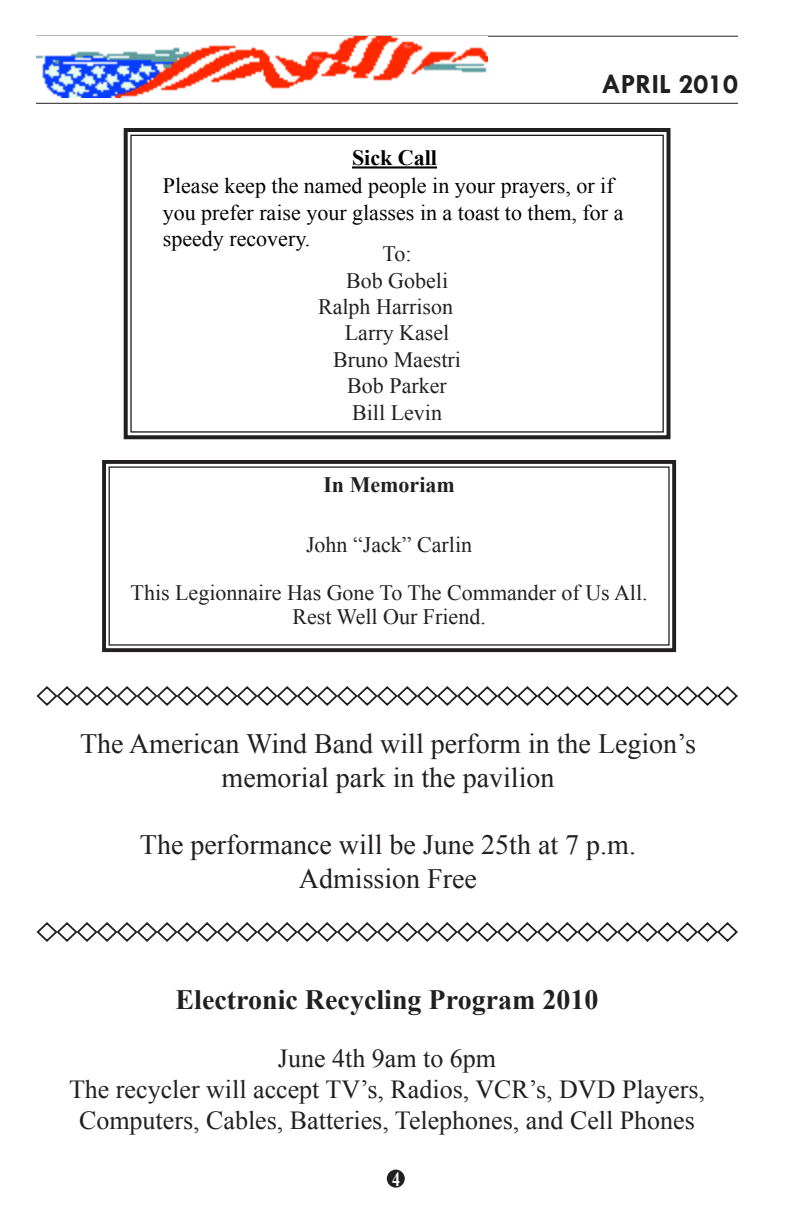
<style>
.page{position:relative;width:792px;height:1224px;background:#fff}
.page>*{position:absolute;margin:0;border:0;box-sizing:border-box;transform-origin:0 0}
.t1{font:28px/33.6px "Times New Roman";color:#231f20;text-align:center}
.t2{font:700 28px "Times New Roman";color:#231f20}
.t3{font:700 28px "Tw Cen";color:#231f20}
.t4{font:26px/31.2px "Times New Roman";color:#231f20;text-align:center}
.t5{font:22px/48px "Times New Roman";color:#231f20;text-align:center}
.t6{font:22px/26.4px "Times New Roman";color:#000}
.t7{font:700 22px "Times New Roman";color:#231f20}
.t8{font:700 22px "Times New Roman";color:#000}
.t9{font:700 20px "Times New Roman";color:#fff;scale:.8 1}
</style>
<div class="page">
<hr style="left:36px;top:103px;width:702px;height:1px;background:#231f20">
<hr style="left:36px;top:36px;width:702px;height:1px;background:#231f20">
<img style="left:36px;top:36px;width:452px;height:62px">
<div style="left:387px;top:1170px;width:18px;height:18px;background:#231f20;border-radius:50%"></div>
<svg style="left:123px;top:128px;width:548px;height:312px"></svg>
<div style="left:130px;top:135px;width:534px;height:298px;border:1px solid #231f20"></div>
<hr style="left:352px;top:166px;width:85px;height:3px;background:#000">
<svg style="left:102px;top:460px;width:575px;height:193px"></svg>
<div style="left:109px;top:466px;width:561px;height:180px;border:1px solid #231f20"></div>
<svg style="left:36px;top:686px;width:702px;height:20px"></svg>
<svg style="left:36px;top:922px;width:702px;height:20px"></svg>
<p class="t3" style="left:601px;top:69px;width:138px">APRIL 2010</p>
<p class="t8" style="left:352px;top:145px;width:86px">Sick Call</p>
<p class="t6" style="left:163px;top:173px;width:462px">Please keep the named people in your prayers, or if you prefer raise your glasses in a toast to them, for a speedy recovery.</p>
<p class="t5" style="left:383px;top:230px;width:31px">To:</p>
<p class="t5" style="left:346px;top:256px;width:104px">Bob Gobeli</p>
<p class="t5" style="left:318px;top:283px;width:137px">Ralph Harrison</p>
<p class="t5" style="left:345px;top:309px;width:106px">Larry Kasel</p>
<p class="t5" style="left:333px;top:335px;width:129px">Bruno Maestri</p>
<p class="t5" style="left:347px;top:362px;width:101px">Bob Parker</p>
<p class="t5" style="left:352px;top:388px;width:91px">Bill Levin</p>
<p class="t7" style="left:323px;top:472px;width:133px">In Memoriam</p>
<p class="t5" style="left:131px;top:521px;width:519px">John “Jack” Carlin<br>This Legionnaire Has Gone To The Commander of Us All.</p>
<p class="t5" style="left:292px;top:593px;width:195px">Rest Well Our Friend.</p>
<p class="t1" style="left:80px;top:727px;width:617px">The American Wind Band will perform in the Legion’s memorial park in the pavilion</p>
<p class="t1" style="left:140px;top:828px;width:498px">The performance will be June 25th at 7 p.m.<br>Admission Free</p>
<p class="t2" style="left:176px;top:984px;width:424px">Electronic Recycling Program 2010</p>
<p class="t4" style="left:69px;top:1042px;width:638px">June 4th 9am to 6pm<br>The recycler will accept TV’s, Radios, VCR’s, DVD Players,<br>Computers, Cables, Batteries, Telephones, and Cell Phones</p>
<p class="t9" style="left:392px;top:1168px;width:11px">4</p>
</div>
